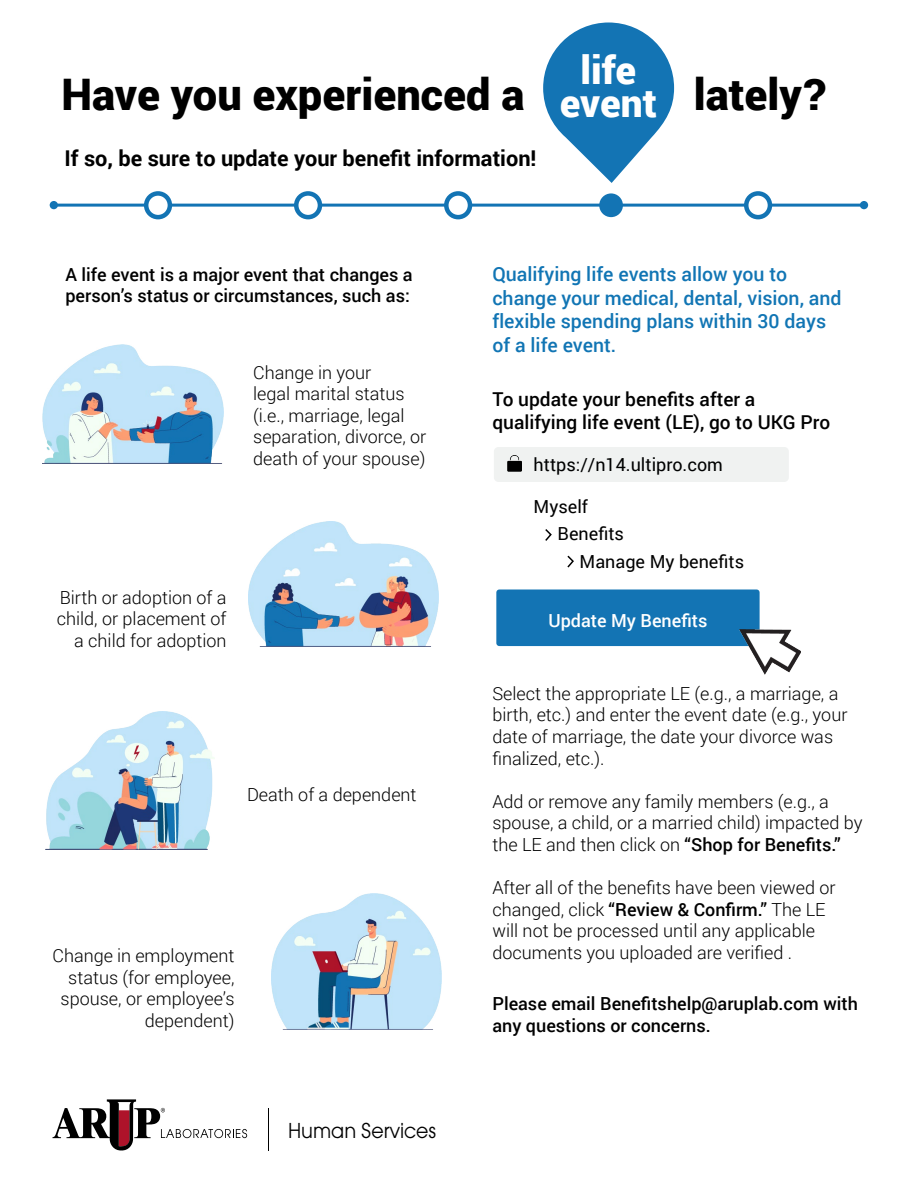
<style>
.page{position:relative;width:918px;height:1188px;background:#fff}
.page>*{position:absolute;margin:0;border:0;box-sizing:border-box;transform-origin:0 0}
.t1{font:900 43.5px "Roboto";color:#000}
.t2{font:900 39px/33px "Roboto";color:#fff;text-align:center}
.t3{font:22.65px "Avant Garde ITCTT Book";color:#000;scale:.94 1}
.t4{font:700 21.75px "Roboto";color:#000}
.t5{font:500 19.5px/23.4px "Roboto";color:#1175b4}
.t6{font:500 19.2px/23px "Roboto";color:#000}
.t7{font:300 18px/21.6px "Roboto";color:#000}
.t8{font:500 18px/21.6px "Roboto";color:#000}
.t9{font:18px "Roboto";color:#000}
.t10{font:18px "Roboto";color:#000101}
.t11{font:500 18px "Roboto";color:#fff}
.s1{font-weight:500}
</style>
<div class="page">
<div style="left:494px;top:447px;width:295px;height:35px;background:#f0f2f1;border-radius:4px"></div>
<hr style="left:268px;top:1108px;width:1px;height:42px;background:#000">
<svg style="left:53px;top:1099px;width:194px;height:51px"></svg>
<div style="left:50px;top:201px;width:8px;height:8px;background:#1374b4;border-radius:50%"></div>
<hr style="left:54px;top:204px;width:810px;height:3px;background:#1374b4">
<div style="left:860px;top:201px;width:8px;height:8px;background:#1374b4;border-radius:50%"></div>
<svg style="left:146px;top:193px;width:24px;height:24px"></svg>
<div style="left:144px;top:191px;width:28px;height:28px;border:4px solid #1374b4;border-radius:50%"></div>
<svg style="left:296px;top:193px;width:24px;height:24px"></svg>
<div style="left:294px;top:191px;width:28px;height:28px;border:4px solid #1374b4;border-radius:50%"></div>
<svg style="left:446px;top:193px;width:24px;height:24px"></svg>
<div style="left:444px;top:191px;width:28px;height:28px;border:4px solid #1374b4;border-radius:50%"></div>
<svg style="left:746px;top:193px;width:24px;height:24px"></svg>
<div style="left:744px;top:191px;width:28px;height:28px;border:4px solid #1374b4;border-radius:50%"></div>
<div style="left:599px;top:193px;width:24px;height:24px;background:#1374b4;border-radius:50%"></div>
<svg style="left:543px;top:22px;width:131px;height:161px"></svg>
<img style="left:508px;top:455px;width:13px;height:17px">
<div style="left:496px;top:590px;width:264px;height:56px;background:#1374b4;border-radius:3px"></div>
<img style="left:739px;top:629px;width:62px;height:45px">
<svg style="left:545px;top:529px;width:7px;height:12px"></svg>
<svg style="left:567px;top:555px;width:7px;height:13px"></svg>
<img style="left:42px;top:345px;width:181px;height:119px">
<img style="left:249px;top:522px;width:189px;height:124px">
<img style="left:45px;top:711px;width:170px;height:139px">
<img style="left:271px;top:894px;width:170px;height:135px">
<h1 class="t1" style="left:62px;top:64px;width:464px">Have you experienced a</h1>
<p class="t4" style="left:64px;top:143px;width:474px">If so, be sure to update your benefit information!</p>
<h2 class="t2" style="left:560px;top:52px;width:98px">life event</h2>
<h1 class="t1" style="left:694px;top:64px;width:133px">lately?</h1>
<p class="t8" style="left:65px;top:263px;width:349px">A life event is a major event that changes a person’s status or circumstances, such as:</p>
<p class="t5" style="left:492px;top:262px;width:351px">Qualifying life events allow you to change your medical, dental, vision, and flexible spending plans within 30 days of a life event.</p>
<p class="t6" style="left:492px;top:387px;width:339px">To update your benefits after a qualifying life event (LE), go to UKG Pro</p>
<p class="t10" style="left:534px;top:452px;width:191px">https://n14.ultipro.com</p>
<p class="t9" style="left:534px;top:494px;width:56px">Myself</p>
<p class="t9" style="left:558px;top:521px;width:68px">Benefits</p>
<p class="t9" style="left:580px;top:548px;width:166px">Manage My benefits</p>
<p class="t7" style="left:253px;top:361px;width:175px">Change in your<br>legal marital status (i.e., marriage, legal separation, divorce, or death of your spouse)</p>
<p class="t7" style="left:57px;top:586px;width:171px;text-align:right">Birth or adoption of a child, or placement of a child for adoption</p>
<p class="t7" style="left:247px;top:783px;width:171px">Death of a dependent</p>
<p class="t7" style="left:53px;top:944px;width:183px;text-align:right">Change in employment status (for employee, spouse, or employee’s dependent)</p>
<p class="t3" style="left:288px;top:1117px;width:159px">Human Services</p>
<p class="t11" style="left:548px;top:608px;width:160px">Update My Benefits</p>
<p class="t7" style="left:492px;top:682px;width:357px">Select the appropriate LE (e.g., a marriage, a birth, etc.) and enter the event date (e.g., your date of marriage, the date your divorce was finalized, etc.).</p>
<p class="t7" style="left:492px;top:790px;width:372px">Add or remove any family members (e.g., a spouse, a child, or a married child) impacted by the LE and then click on <span class="s1">“Shop for Benefits.”</span></p>
<p class="t7" style="left:492px;top:876px;width:345px">After all of the benefits have been viewed or changed, click <span class="s1">“Review &amp; Confirm.”</span> The LE will not be processed until any applicable documents you uploaded are verified .</p>
<p class="t8" style="left:492px;top:992px;width:367px">Please email Benefitshelp@aruplab.com with any questions or concerns.</p>
</div>
